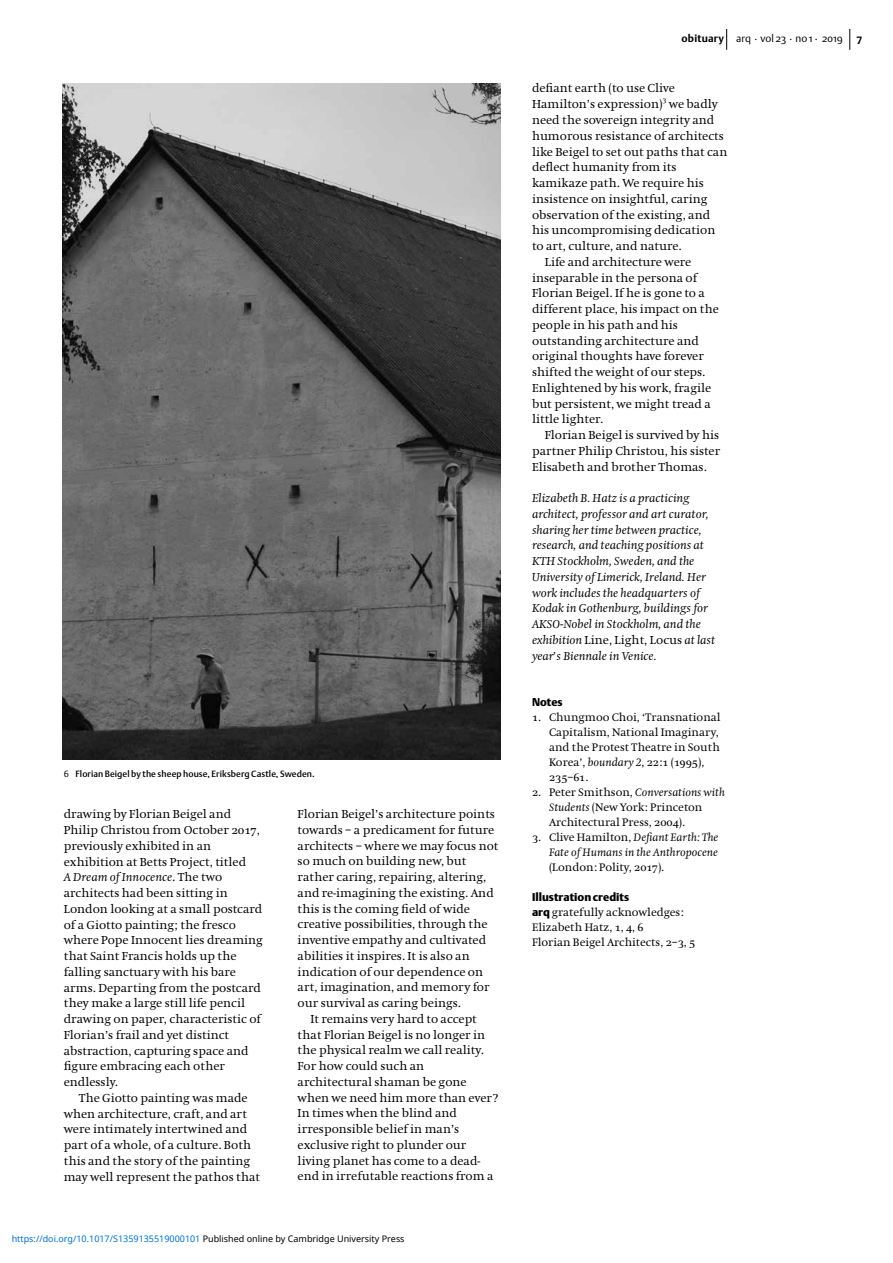
<style>
.page{position:relative;width:893px;height:1263px;background:#fff}
.page>*{position:absolute;margin:0;border:0;box-sizing:border-box;transform-origin:0 0}
.t1{font:12px/15.8px "Hollander";color:#000}
.t2{font:italic 12px/15.8px "Hollander";color:#000}
.t3{font:11.25px/15px "Hollander";color:#000}
.t4{font:italic 11.25px/15px "Hollander";color:#000;text-align:justify}
.t5{font:11.25px "DTL Argo ST Black";color:#000}
.t6{font:11.25px "Hollander SC";color:#000}
.t7{font:10.5px "DTL Argo ST Light";letter-spacing:.005em;color:#000}
.t8{font:700 10.5px "DTL Argo ST";color:#000}
.t9{font:9px "Noto Sans";color:#0172cf}
.t10{font:9px "DTL Argo ST Medium";letter-spacing:.01em;color:#000}
.t11{font:7.2px "Hollander SC";color:#000}
.s1{font-family:"DTL Argo ST Light"}
.s2{font-family:"Hollander SC"}
.s3{font-style:italic}
.s4{color:#000}
.s5{font-family:"DTL Argo ST";font-weight:700}
.s6{font-style:normal}
.s7{font-family:"Hollander"}
.s8{font-family:"Hollander SC";font-style:normal}
.s9{font-family:"DTL Argo ST Black"}
</style>
<div class="page">
<svg style="left:726px;top:29px;width:1px;height:21px"></svg>
<svg style="left:849px;top:29px;width:1px;height:21px"></svg>
<img style="left:63px;top:84px;width:438px;height:675px">
<p class="t10" style="left:64px;top:768px;width:252px"><span class="s1">6</span> Florian Beigel by the sheep house, Eriksberg Castle, Sweden.</p>
<p class="t1" style="left:64px;top:807px;width:201px">drawing by Florian Beigel and<br>Philip Christou from October <span class="s2">2017</span>, previously exhibited in an exhibition at Betts Project, titled<br><span class="s3">A Dream of Innocence</span>. The two architects had been sitting in<br>London looking at a small postcard of a Giotto painting; the fresco where Pope Innocent lies dreaming that Saint Francis holds up the falling sanctuary with his bare arms. Departing from the postcard they make a large still life pencil drawing on paper, characteristic of<br>Florian’s frail and yet distinct abstraction, capturing space and figure embracing each other endlessly.</p>
<p class="t1" style="left:64px;top:1090px;width:198px;text-indent:15px">The Giotto painting was made when architecture, craft, and art were intimately intertwined and part of a whole, of a culture. Both this and the story of the painting may well represent the pathos that</p>
<p class="t1" style="left:298px;top:806px;width:199px">Florian Beigel’s architecture points</p>
<p class="t1" style="left:298px;top:822px;width:198px">towards – a predicament for future</p>
<p class="t1" style="left:298px;top:838px;width:202px">architects – where we may focus not</p>
<p class="t1" style="left:298px;top:854px;width:170px">so much on building new, but</p>
<p class="t1" style="left:298px;top:869px;width:190px">rather caring, repairing, altering,</p>
<p class="t1" style="left:298px;top:885px;width:198px">and re-imagining the existing. And</p>
<p class="t1" style="left:298px;top:901px;width:174px">this is the coming field of wide</p>
<p class="t1" style="left:298px;top:917px;width:192px">creative possibilities, through the</p>
<p class="t1" style="left:298px;top:932px;width:190px">inventive empathy and cultivated</p>
<p class="t1" style="left:298px;top:948px;width:174px">abilities it inspires. It is also an</p>
<p class="t1" style="left:298px;top:964px;width:187px">indication of our dependence on</p>
<p class="t1" style="left:298px;top:980px;width:193px">art, imagination, and memory for</p>
<p class="t1" style="left:298px;top:995px;width:165px">our survival as caring beings.</p>
<p class="t1" style="left:310px;top:1011px;width:168px">It remains very hard to accept</p>
<p class="t1" style="left:298px;top:1027px;width:189px">that Florian Beigel is no longer in</p>
<p class="t1" style="left:298px;top:1043px;width:188px">the physical realm we call reality.</p>
<p class="t1" style="left:298px;top:1058px;width:128px">For how could such an</p>
<p class="t1" style="left:298px;top:1074px;width:171px">architectural shaman be gone</p>
<p class="t1" style="left:298px;top:1090px;width:202px">when we need him more than ever?</p>
<p class="t1" style="left:298px;top:1106px;width:161px">In times when the blind and</p>
<p class="t1" style="left:298px;top:1121px;width:163px">irresponsible belief in man’s</p>
<p class="t1" style="left:298px;top:1137px;width:170px">exclusive right to plunder our</p>
<p class="t1" style="left:298px;top:1153px;width:184px">living planet has come to a dead-</p>
<p class="t1" style="left:298px;top:1169px;width:197px">end in irrefutable reactions from a</p>
<p class="t9" style="left:12px;top:1232px;width:394px">https://doi.org/10.1017/S1359135519000101 <span class="s4">Published online by Cambridge University Press</span></p>
<p class="t7" style="left:681px;top:32px;width:163px"><span class="s5">obituary</span> arq . vol 23 . no 1 . 2019</p>
<p class="t8" style="left:857px;top:32px;width:7px">7</p>
<p class="t1" style="left:532px;top:81px;width:144px">defiant earth (to use Clive<br>Hamilton’s expression)</p>
<p class="t11" style="left:662px;top:96px;width:5px">3</p>
<p class="t1" style="left:669px;top:97px;width:50px">we badly</p>
<p class="t1" style="left:532px;top:112px;width:184px">need the sovereign integrity and</p>
<p class="t1" style="left:532px;top:128px;width:193px">humorous resistance of architects</p>
<p class="t1" style="left:532px;top:144px;width:197px">like Beigel to set out paths that can</p>
<p class="t1" style="left:532px;top:160px;width:146px">deflect humanity from its</p>
<p class="t1" style="left:532px;top:175px;width:173px">kamikaze path. We require his</p>
<p class="t1" style="left:532px;top:191px;width:177px">insistence on insightful, caring</p>
<p class="t1" style="left:532px;top:207px;width:180px">observation of the existing, and</p>
<p class="t1" style="left:532px;top:223px;width:185px">his uncompromising dedication</p>
<p class="t1" style="left:532px;top:238px;width:151px">to art, culture, and nature.</p>
<p class="t1" style="left:545px;top:254px;width:148px">Life and architecture were</p>
<p class="t1" style="left:532px;top:270px;width:167px">inseparable in the persona of</p>
<p class="t1" style="left:532px;top:286px;width:174px">Florian Beigel. If he is gone to a</p>
<p class="t1" style="left:532px;top:301px;width:189px">different place, his impact on the</p>
<p class="t1" style="left:532px;top:317px;width:147px">people in his path and his</p>
<p class="t1" style="left:532px;top:333px;width:168px">outstanding architecture and</p>
<p class="t1" style="left:532px;top:349px;width:173px">original thoughts have forever</p>
<p class="t1" style="left:532px;top:364px;width:175px">shifted the weight of our steps.</p>
<p class="t1" style="left:532px;top:380px;width:181px">Enlightened by his work, fragile</p>
<p class="t1" style="left:532px;top:396px;width:180px">but persistent, we might tread a</p>
<p class="t1" style="left:532px;top:412px;width:73px">little lighter.</p>
<p class="t1" style="left:545px;top:427px;width:176px">Florian Beigel is survived by his</p>
<p class="t1" style="left:532px;top:443px;width:190px">partner Philip Christou, his sister</p>
<p class="t1" style="left:532px;top:459px;width:176px">Elisabeth and brother Thomas.</p>
<p class="t2" style="left:532px;top:490px;width:185px">Elizabeth B. Hatz is a practicing architect, professor and art curator, sharing her time between practice, research, and teaching positions at KTH Stockholm, Sweden, and the University of Limerick, Ireland. Her work includes the headquarters of Kodak in Gothenburg, buildings for AKSO-Nobel in Stockholm, and the exhibition <span class="s6">Line, Light, Locus</span> at last year’s Biennale in Venice.</p>
<p class="t5" style="left:532px;top:696px;width:32px">Notes</p>
<p class="t3" style="left:549px;top:710px;width:173px;text-indent:-17px"><span class="s2">1</span>. Chungmoo Choi, ‘Transnational Capitalism, National Imaginary, and the Protest Theatre in South Korea’, <span class="s3">boundary 2</span>, <span class="s2">22</span>:<span class="s2">1</span> (<span class="s2">1995</span>),</p>
<p class="t6" style="left:549px;top:771px;width:41px">235<span class="s7">–</span>61<span class="s7">.</span></p>
<p class="t3" style="left:549px;top:785px;width:177px;text-indent:-17px"><span class="s2">2</span>. Peter Smithson, <span class="s3">Conversations with<br>Students</span> (New York: Princeton<br>Architectural Press, <span class="s2">2004</span>).</p>
<p class="t4" style="left:549px;top:830px;width:171px;text-indent:-17px"><span class="s8">3</span><span class="s6">. Clive Hamilton,</span> Defiant Earth: The Fate of Humans in the Anthropocene <span class="s6">(London: Polity,</span> <span class="s8">2017</span><span class="s6">).</span></p>
<p class="t5" style="left:532px;top:890px;width:99px">Illustration credits</p>
<p class="t3" style="left:532px;top:905px;width:165px"><span class="s9">arq</span>gratefully acknowledges:<br>Elizabeth Hatz, <span class="s2">1</span>, <span class="s2">4</span>, <span class="s2">6<br></span>Florian Beigel Architects, <span class="s2">2</span>–<span class="s2">3</span>, <span class="s2">5</span></p>
</div>
